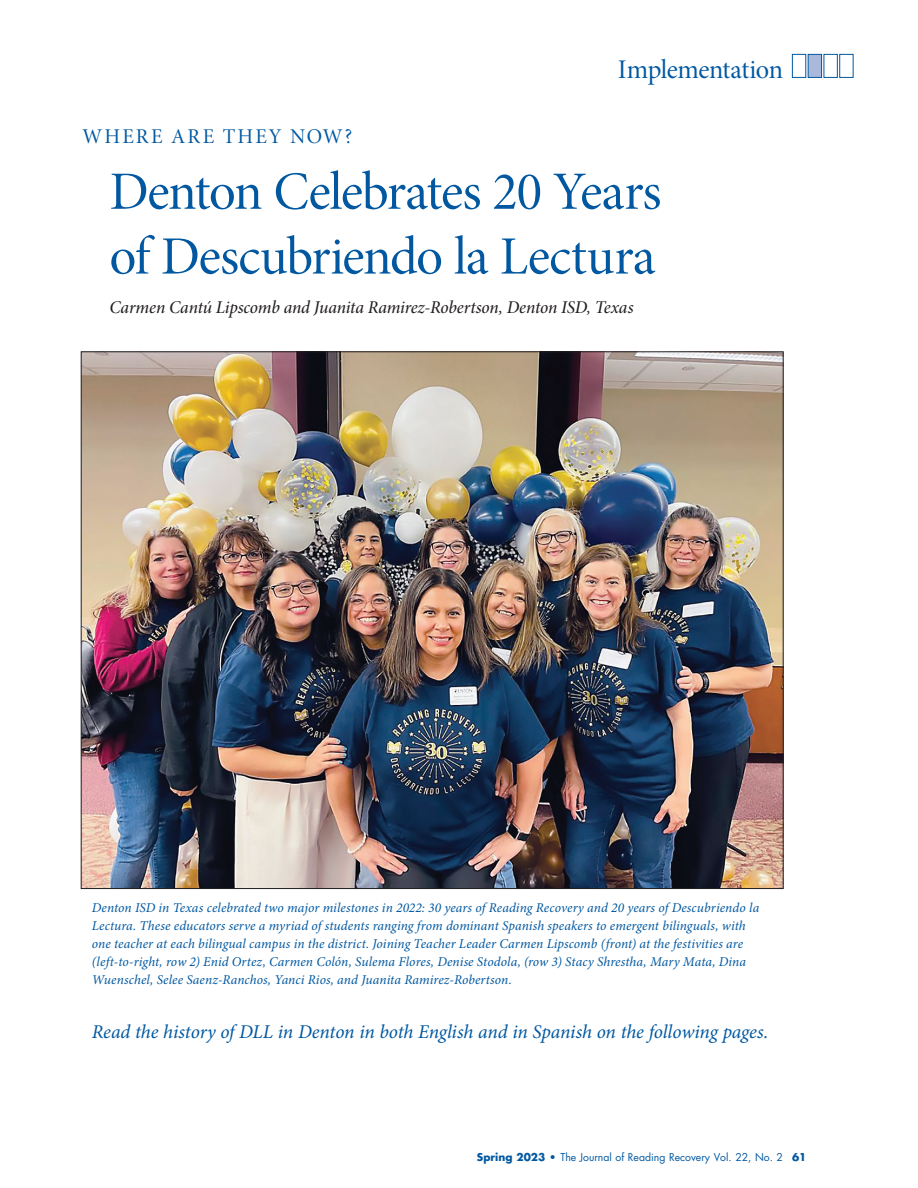
<style>
.page{position:relative;width:918px;height:1188px;background:#fff}
.page>*{position:absolute;margin:0;border:0;box-sizing:border-box;transform-origin:0 0}
.Article_Title{font:54px/64.8px "Minion Pro Subh";letter-spacing:-.02em;color:#0158a1}
.t1{font:27px "Minion Pro Subh";letter-spacing:-.02em;color:#0158a1}
.Article_Title-2{font:21px "Minion Pro Subh";letter-spacing:.1em;color:#0158a1}
.t2{font:italic 19.5px "Minion Pro";letter-spacing:-.01em;color:#0158a1}
.t3{font:18px "Minion Pro Medium It Subh";letter-spacing:-.01em;color:#231f20}
.t4{font:italic 13.5px/18px "Minion Pro";letter-spacing:.005em;color:#0158a1}
.t5{font:10.5px "Futura Std";color:#0158a1}
.s1{font-weight:700}
</style>
<div class="page">
<div style="left:792px;top:54px;width:14px;height:24px;background:#fff;border:1px solid #0158a1"></div>
<div style="left:808px;top:54px;width:14px;height:24px;background:#aab9db;border:1px solid #0158a1"></div>
<div style="left:824px;top:54px;width:14px;height:24px;border:1px solid #0158a1"></div>
<div style="left:839px;top:54px;width:15px;height:24px;border:1px solid #0158a1"></div>
<img style="left:83px;top:353px;width:699px;height:534px">
<h2 class="t1" style="left:618px;top:52px;width:167px">Implementation</h2>
<p class="Article_Title-2" style="left:82px;top:123px;width:271px">WHERE ARE THEY NOW?</p>
<p class="Article_Title" style="left:110px;top:160px;width:553px">Denton Celebrates 20 Years of Descubriendo la Lectura</p>
<p class="t3" style="left:110px;top:295px;width:526px">Carmen Cantú Lipscomb and Juanita Ramirez-Robertson, Denton ISD, Texas</p>
<p class="t4" style="left:92px;top:898px;width:669px">Denton ISD in Texas celebrated two major milestones in 2022: 30 years of Reading Recovery and 20 years of Descubriendo la Lectura. These educators serve a myriad of students ranging from dominant Spanish speakers to emergent bilinguals, with one teacher at each bilingual campus in the district. Joining Teacher Leader Carmen Lipscomb (front) at the festivities are (left-to-right, row 2) Enid Ortez, Carmen Colón, Sulema Flores, Denise Stodola, (row 3) Stacy Shrestha, Mary Mata, Dina Wuenschel, Selee Saenz-Ranchos, Yanci Rios, and Juanita Ramirez-Robertson.</p>
<p class="t2" style="left:92px;top:1018px;width:678px">Read the history of DLL in Denton in both English and in Spanish on the following pages.</p>
<p class="t5" style="left:477px;top:1151px;width:331px"><span class="s1">Spring 2023 •</span> The Journal of Reading Recovery Vol. 22, No. 2 <span class="s1">61</span></p>
</div>
